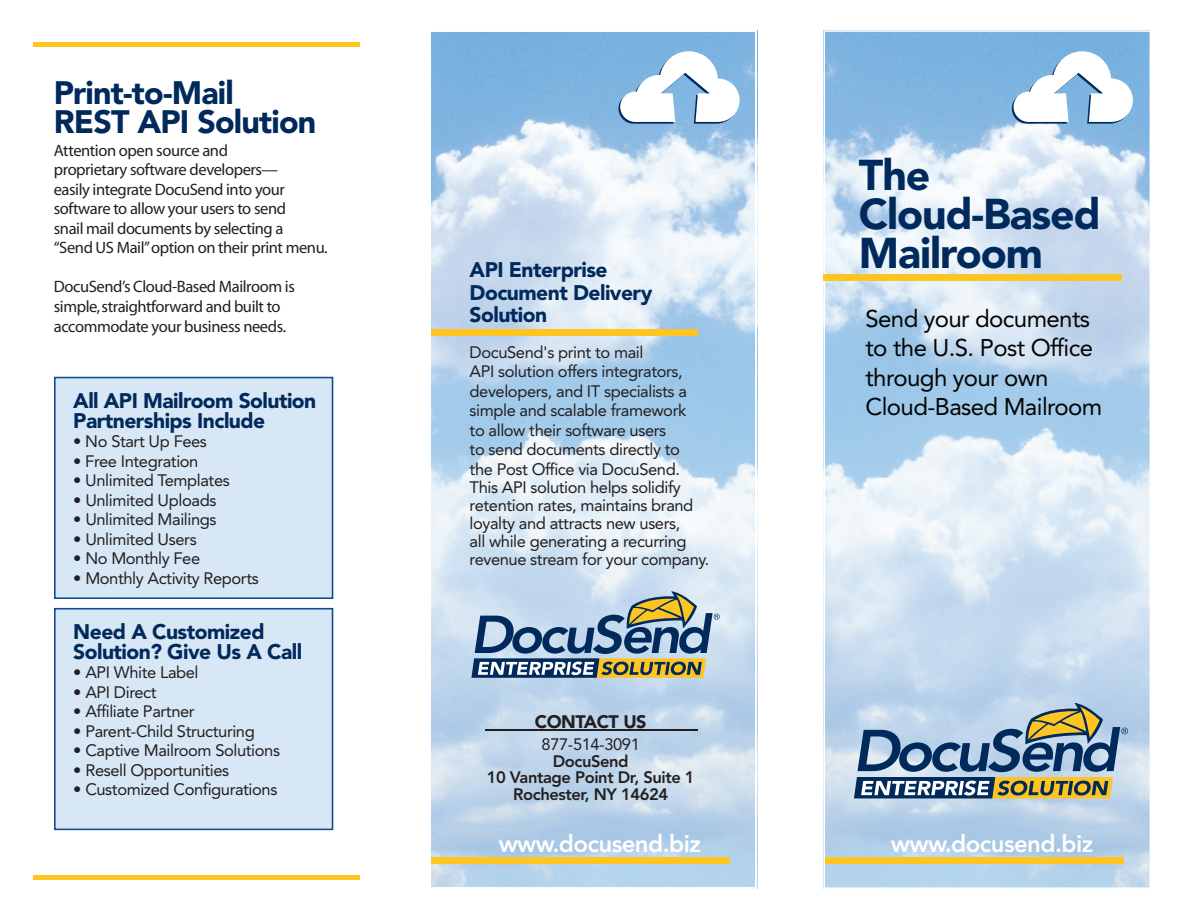
<style>
.page{position:relative;width:1188px;height:920px;background:#fff}
.page>*{position:absolute;margin:0;border:0;box-sizing:border-box;transform-origin:0 0}
.t1{font:900 42.75px/38.8px "Avenir";letter-spacing:-.025em;color:#00295c}
.t2{font:900 32.25px/29.4px "Avenir";letter-spacing:-.025em;color:#00295c}
.t3{font:24px/29.4px "Avenir";letter-spacing:-.025em;color:#040503}
.t4{font:800 24px "Avenir";letter-spacing:-.025em;color:#fff}
.t5{font:900 21px/19.5px "Avenir";letter-spacing:-.025em;color:#00295c}
.t6{font:900 18px "Avenir";letter-spacing:-.025em;color:#231f20}
.t7{font:16.5px/19.5px "Avenir";letter-spacing:-.025em;color:#231f20}
.t8{font:16.5px/19.5px "Myriad";letter-spacing:-.025em;color:#231f20}
.t9{font:800 16.5px/16.5px "Avenir";letter-spacing:-.025em;color:#231f20;text-align:center}
</style>
<div class="page">
<img style="left:826px;top:33px;width:321px;height:852px">
<img style="left:432px;top:33px;width:321px;height:852px">
<div style="left:429px;top:30px;width:327px;height:858px;border:2px solid #fff"></div>
<div style="left:823px;top:30px;width:327px;height:858px;border:2px solid #fff"></div>
<div style="left:55px;top:608px;width:277px;height:221px;background:#d8e7f5"></div>
<div style="left:54px;top:607px;width:279px;height:223px;border:2px solid #114b92"></div>
<div style="left:55px;top:377px;width:277px;height:221px;background:#d8e7f5"></div>
<div style="left:54px;top:376px;width:279px;height:223px;border:2px solid #114b92"></div>
<svg style="left:1011px;top:51px;width:121px;height:73px"></svg>
<svg style="left:618px;top:51px;width:121px;height:73px"></svg>
<svg style="left:853px;top:702px;width:274px;height:96px;background:#8ea0aa"></svg>
<div style="left:823px;top:274px;width:298px;height:7px;background:#fec422"></div>
<svg style="left:471px;top:591px;width:248px;height:86px;background:#92a3ab"></svg>
<div style="left:431px;top:856px;width:299px;height:7px;background:#fec422"></div>
<div style="left:431px;top:329px;width:266px;height:7px;background:#fec422"></div>
<div style="left:825px;top:856px;width:298px;height:7px;background:#fec422"></div>
<div style="left:33px;top:42px;width:326px;height:5px;background:#fec422"></div>
<div style="left:33px;top:874px;width:326px;height:5px;background:#fec422"></div>
<hr style="left:485px;top:729px;width:212px;height:1px;background:#231f20">
<h2 class="t2" style="left:54px;top:78px;width:264px">Print-to-Mail<br>REST API Solution</h2>
<p class="t8" style="left:54px;top:142px;width:275px">Attention open source and<br>proprietary software developers—<br>easily integrate DocuSend into your software to allow your users to send<br>snail mail documents by selecting a<br>“Send US Mail” option on their print menu.</p>
<p class="t8" style="left:54px;top:278px;width:242px">DocuSend’s Cloud-Based Mailroom is simple, straightforward and built to accommodate your business needs.</p>
<p class="t5" style="left:73px;top:391px;width:244px">All API Mailroom Solution<br>Partnerships Include</p>
<p class="t7" style="left:73px;top:433px;width:135px">• No Start Up Fees</p>
<p class="t7" style="left:73px;top:452px;width:127px">• Free Integration</p>
<p class="t7" style="left:73px;top:472px;width:158px">• Unlimited Templates</p>
<p class="t7" style="left:73px;top:491px;width:144px">• Unlimited Uploads</p>
<p class="t7" style="left:73px;top:511px;width:145px">• Unlimited Mailings</p>
<p class="t7" style="left:73px;top:530px;width:125px">• Unlimited Users</p>
<p class="t7" style="left:73px;top:550px;width:128px">• No Monthly Fee</p>
<p class="t7" style="left:73px;top:569px;width:187px">• Monthly Activity Reports</p>
<p class="t5" style="left:73px;top:622px;width:230px">Need A Customized<br>Solution? Give Us A Call</p>
<p class="t7" style="left:73px;top:664px;width:127px">• API White Label</p>
<p class="t7" style="left:73px;top:683px;width:85px">• API Direct</p>
<p class="t7" style="left:73px;top:703px;width:123px">• Affiliate Partner</p>
<p class="t7" style="left:73px;top:722px;width:183px">• Parent-Child Structuring</p>
<p class="t7" style="left:73px;top:742px;width:208px">• Captive Mailroom Solutions</p>
<p class="t7" style="left:73px;top:761px;width:157px">• Resell Opportunities</p>
<p class="t7" style="left:73px;top:781px;width:205px">• Customized Configurations</p>
<p class="t5" style="left:469px;top:259px;width:184px;line-height:22.5px">API Enterprise<br>Document Delivery<br>Solution</p>
<p class="t7" style="left:469px;top:343px;width:219px">DocuSend's print to mail<br>API solution offers integrators, developers, and IT specialists a simple and scalable framework to allow their software users<br>to send documents directly to the Post Office via DocuSend.</p>
<p class="t7" style="left:469px;top:479px;width:241px;line-height:18px">This API solution helps solidify retention rates, maintains brand loyalty and attracts new users,<br>all while generating a recurring revenue stream for your company.</p>
<p class="t6" style="left:534px;top:711px;width:113px">CONTACT US</p>
<p class="t7" style="left:541px;top:736px;width:100px">877-514-3091</p>
<p class="t9" style="left:486px;top:754px;width:209px">DocuSend<br>10 Vantage Point Dr, Suite 1<br>Rochester, NY 14624</p>
<h1 class="t1" style="left:858px;top:156px;width:243px">The<br>Cloud-Based<br>Mailroom</h1>
<h3 class="t3" style="left:865px;top:306px;width:238px">Send your documents to the U.S. Post Office through your own<br>Cloud-Based Mailroom</h3>
<h3 class="t4" style="left:498px;top:833px;width:204px">www.docusend.biz</h3>
<h3 class="t4" style="left:890px;top:833px;width:204px">www.docusend.biz</h3>
</div>
